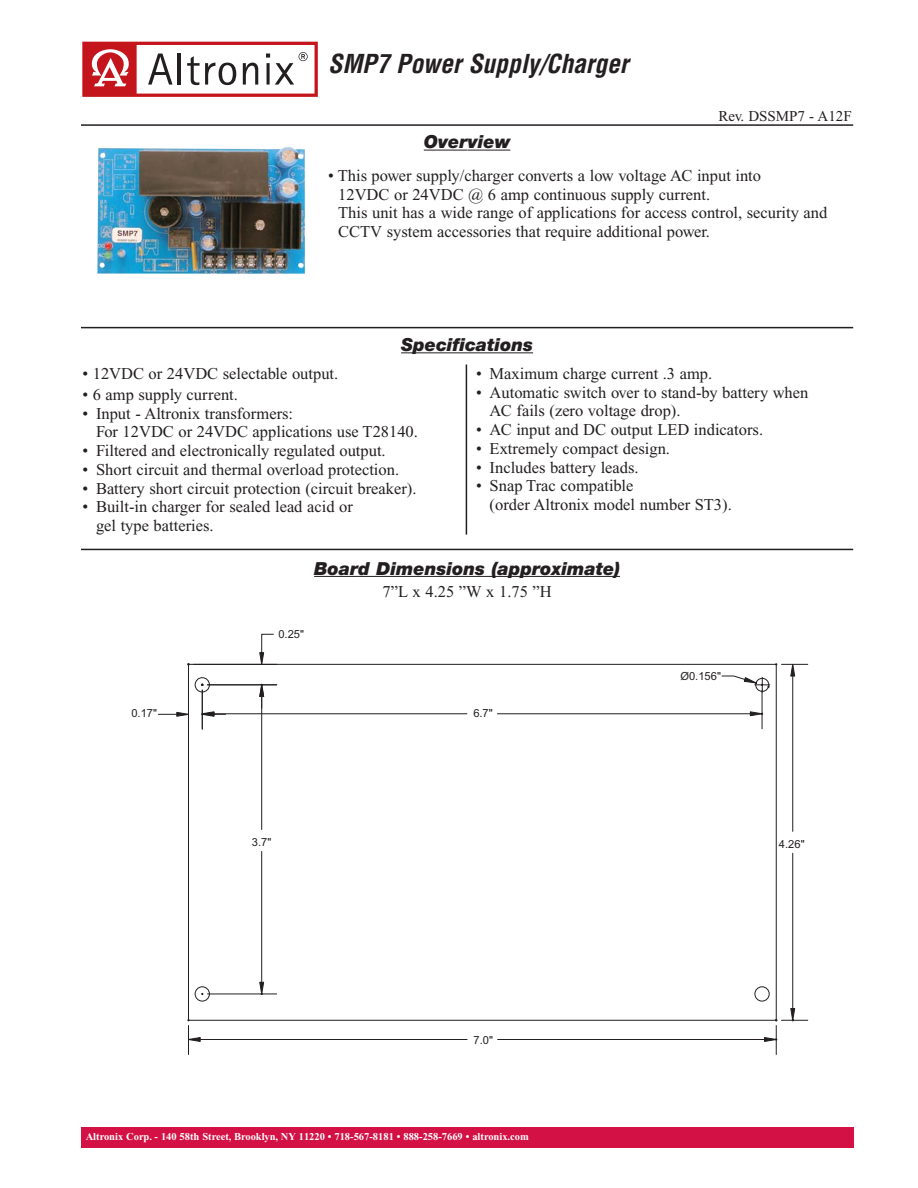
<style>
.page{position:relative;width:918px;height:1188px;background:#fff}
.page>*{position:absolute;margin:0;border:0;box-sizing:border-box;transform-origin:0 0}
.t1{font:italic 700 condensed 25.5px "Helvetica";color:#231f20}
.t2{font:italic 900 18px "Helvetica Neue";color:#231f20}
.t3{font:16.5px/18.8px "Times New Roman";color:#231f20}
.t4{font:15px "Times New Roman";color:#231f20}
.t5{font:11.1px "Arial";color:#231f20}
.t6{font:700 10.5px "Times New Roman";color:#fff}
</style>
<div class="page">
<img style="left:97px;top:146px;width:208px;height:128px">
<svg style="left:82px;top:42px;width:236px;height:55px"></svg>
<hr style="left:424px;top:150px;width:43px;height:1px;background:#231f20">
<hr style="left:468px;top:150px;width:42px;height:1px;background:#231f20">
<hr style="left:81px;top:124px;width:772px;height:2px;background:#231f20">
<hr style="left:401px;top:352px;width:132px;height:1px;background:#231f20">
<hr style="left:81px;top:327px;width:772px;height:1px;background:#231f20">
<hr style="left:314px;top:576px;width:44px;height:1px;background:#231f20">
<hr style="left:358px;top:576px;width:182px;height:1px;background:#231f20">
<hr style="left:540px;top:576px;width:80px;height:1px;background:#231f20">
<hr style="left:81px;top:549px;width:772px;height:1px;background:#231f20">
<hr style="left:466px;top:364px;width:1px;height:171px;background:#231f20">
<div style="left:81px;top:1127px;width:772px;height:21px;background:#d31145"></div>
<svg style="left:158px;top:663px;width:637px;height:359px"></svg>
<svg style="left:187px;top:663px;width:576px;height:66px"></svg>
<svg style="left:176px;top:634px;width:101px;height:83px"></svg>
<svg style="left:201px;top:675px;width:568px;height:323px"></svg>
<svg style="left:743px;top:677px;width:27px;height:16px"></svg>
<h1 class="t1" style="left:328px;top:54px;width:307px">SMP7 Power Supply/Charger</h1>
<p class="t2" style="left:424px;top:135px;width:88px">Overview</p>
<p class="t4" style="left:718px;top:111px;width:135px">Rev. DSSMP7 - A12F</p>
<p class="t3" style="left:338px;top:168px;width:491px;text-indent:-10px">• This power supply/charger converts a low voltage AC input into<br>12VDC or 24VDC @ 6 amp continuous supply current.<br>This unit has a wide range of applications for access control, security and CCTV system accessories that require additional power.</p>
<p class="t2" style="left:401px;top:338px;width:134px">Specifications</p>
<p class="t3" style="left:83px;top:365px;width:257px">• 12VDC or 24VDC selectable output.</p>
<p class="t3" style="left:83px;top:386px;width:157px">• 6 amp supply current.</p>
<p class="t3" style="left:96px;top:405px;width:324px;text-indent:-14px">• Input - Altronix transformers:<br>For 12VDC or 24VDC applications use T28140.</p>
<p class="t3" style="left:83px;top:443px;width:305px">• Filtered and electronically regulated output.</p>
<p class="t3" style="left:83px;top:461px;width:318px">• Short circuit and thermal overload protection.</p>
<p class="t3" style="left:83px;top:480px;width:335px">• Battery short circuit protection (circuit breaker).</p>
<p class="t3" style="left:96px;top:499px;width:258px;text-indent:-14px">• Built-in charger for sealed lead acid or gel type batteries.</p>
<p class="t3" style="left:476px;top:365px;width:238px">• Maximum charge current .3 amp.</p>
<p class="t3" style="left:490px;top:384px;width:320px;text-indent:-14px">• Automatic switch over to stand-by battery when<br>AC fails (zero voltage drop).</p>
<p class="t3" style="left:476px;top:422px;width:289px">• AC input and DC output LED indicators.</p>
<p class="t3" style="left:476px;top:440px;width:195px">• Extremely compact design.</p>
<p class="t3" style="left:476px;top:459px;width:164px">• Includes battery leads.</p>
<p class="t3" style="left:490px;top:478px;width:244px;text-indent:-14px">• Snap Trac compatible<br>(order Altronix model number ST3).</p>
<p class="t5" style="left:131px;top:706px;width:27px">0.17"</p>
<p class="t2" style="left:314px;top:562px;width:307px">Board Dimensions (approximate)</p>
<p class="t3" style="left:382px;top:584px;width:171px">7”L x 4.25 ”W x 1.75 ”H</p>
<p class="t5" style="left:278px;top:627px;width:27px">0.25"</p>
<p class="t5" style="left:473px;top:707px;width:21px">6.7"</p>
<p class="t5" style="left:252px;top:835px;width:21px">3.7"</p>
<p class="t5" style="left:680px;top:670px;width:42px">Ø0.156"</p>
<p class="t5" style="left:779px;top:838px;width:27px">4.26"</p>
<p class="t5" style="left:474px;top:1033px;width:21px">7.0"</p>
<p class="t6" style="left:86px;top:1133px;width:445px">Altronix Corp. - 140 58th Street, Brooklyn, NY 11220 • 718-567-8181 • 888-258-7669 • altronix.com</p>
</div>
